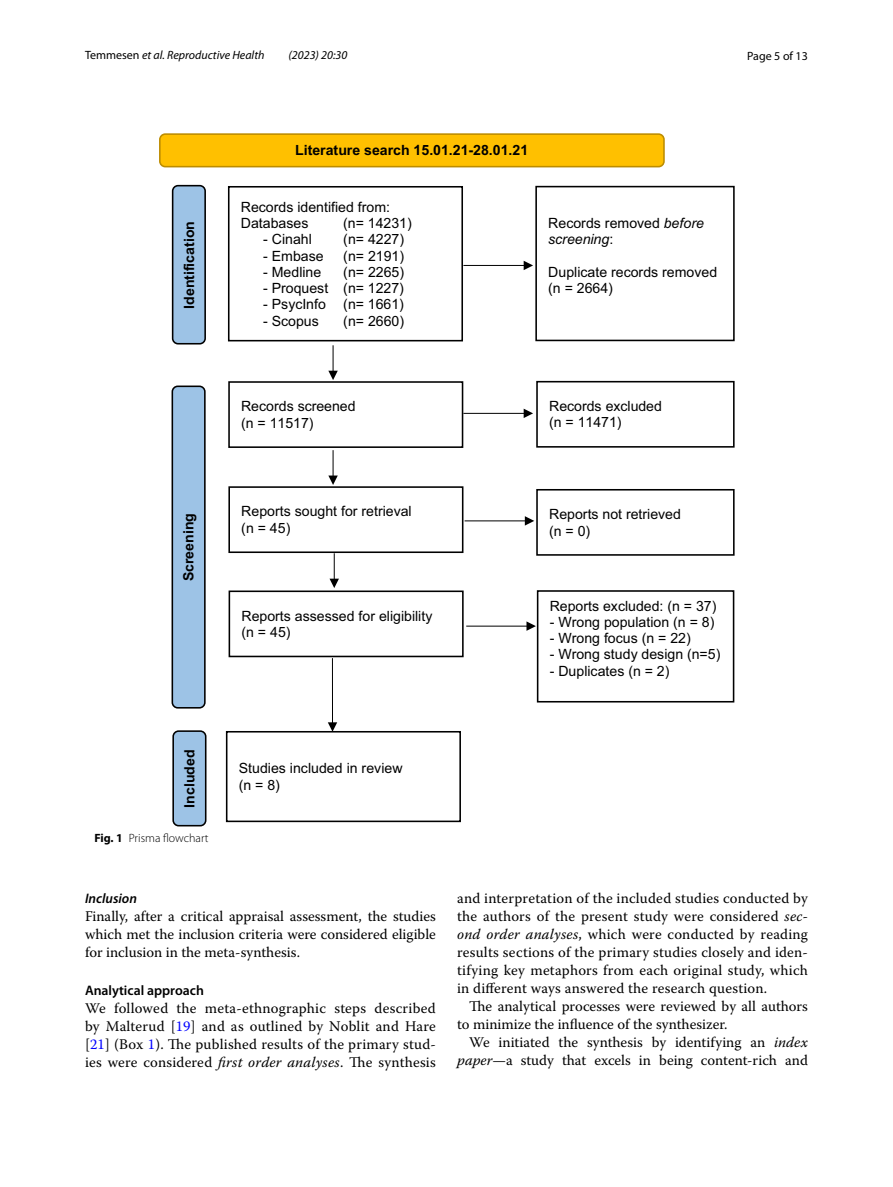
<style>
.page{position:relative;width:893px;height:1187px;background:#fff}
.page>*{position:absolute;margin:0;border:0;box-sizing:border-box;transform-origin:0 0}
.t1{font:14.7px/18px "Warnock Pro";color:#000;text-align:justify}
.t2{font:14.1px/16.4px "Arial";color:#000}
.t3{font:700 14.1px "Arial";color:#000}
.t4{font:600 13.8px "Myriad Pro";color:#000}
.t5{font:italic 600 13.8px "Myriad Pro";color:#000}
.t6{font:italic 12px "Myriad Pro";color:#000}
.t7{font:300 12px "Myriad Pro";color:#000}
.t8{font:12px "Myriad Pro";color:#000}
.s1{font-style:normal}
.s2{font-weight:700}
.s3{font-style:italic}
.s4{color:#00f}
</style>
<div class="page">
<div style="left:228px;top:186px;width:235px;height:155px;border:2px solid #000"></div>
<div style="left:535px;top:186px;width:200px;height:155px;border:2px solid #000"></div>
<div style="left:228px;top:381px;width:235px;height:67px;border:2px solid #000"></div>
<div style="left:536px;top:381px;width:199px;height:66px;border:2px solid #000"></div>
<div style="left:228px;top:486px;width:235px;height:67px;border:2px solid #000"></div>
<div style="left:536px;top:489px;width:199px;height:66px;border:2px solid #000"></div>
<div style="left:229px;top:590px;width:235px;height:67px;border:2px solid #000"></div>
<div style="left:537px;top:590px;width:197px;height:112px;border:2px solid #000"></div>
<div style="left:226px;top:731px;width:235px;height:91px;border:2px solid #000"></div>
<hr style="left:463px;top:265px;width:62px;height:1px;background:#000">
<svg style="left:524px;top:261px;width:9px;height:9px"></svg>
<hr style="left:463px;top:413px;width:62px;height:1px;background:#000">
<svg style="left:524px;top:409px;width:9px;height:9px"></svg>
<hr style="left:465px;top:520px;width:61px;height:1px;background:#000">
<svg style="left:525px;top:516px;width:9px;height:9px"></svg>
<hr style="left:466px;top:625px;width:62px;height:1px;background:#000">
<svg style="left:526px;top:621px;width:10px;height:9px"></svg>
<div style="left:173px;top:186px;width:32px;height:158px;background:#9dc3e6;border-radius:5px"></div>
<div style="left:172px;top:185px;width:34px;height:159px;border:2px solid #000;border-radius:5px"></div>
<div style="left:172px;top:386px;width:33px;height:321px;background:#9dc3e6;border-radius:5px"></div>
<div style="left:172px;top:385px;width:34px;height:323px;border:2px solid #000;border-radius:5px"></div>
<div style="left:173px;top:731px;width:33px;height:94px;background:#9dc3e6;border-radius:5px"></div>
<div style="left:172px;top:730px;width:34px;height:96px;border:2px solid #000;border-radius:5px"></div>
<svg style="left:328px;top:345px;width:10px;height:35px"></svg>
<svg style="left:328px;top:450px;width:10px;height:35px"></svg>
<svg style="left:330px;top:553px;width:9px;height:35px"></svg>
<hr style="left:332px;top:658px;width:1px;height:65px;background:#000">
<svg style="left:328px;top:722px;width:9px;height:9px"></svg>
<div style="left:160px;top:134px;width:504px;height:33px;background:#ffc000;border-radius:5px"></div>
<div style="left:159px;top:133px;width:506px;height:34px;border:2px solid #bc8c00;border-radius:5px"></div>
<p class="t6" style="left:85px;top:48px;width:181px"><span class="s1">Temmesen</span> et al. Reproductive Health</p>
<p class="t6" style="left:289px;top:48px;width:60px">(2023) 20:30</p>
<p class="t8" style="left:747px;top:48px;width:62px">Page 5 of 13</p>
<p class="t3" style="left:180px;top:309px;width:89px;rotate:-90deg">Identification</p>
<p class="t3" style="left:179px;top:581px;width:70px;rotate:-90deg">Screening</p>
<p class="t3" style="left:180px;top:807px;width:60px;rotate:-90deg">Included</p>
<p class="t7" style="left:94px;top:831px;width:116px"><span class="s2">Fig. 1</span> Prisma flowchart</p>
<p class="t3" style="left:295px;top:141px;width:235px">Literature search 15.01.21-28.01.21</p>
<p class="t2" style="left:241px;top:199px;width:151px">Records identified from:<br>Databases</p>
<p class="t2" style="left:343px;top:215px;width:70px">(n= 14231)</p>
<p class="t2" style="left:263px;top:231px;width:50px">- Cinahl</p>
<p class="t2" style="left:343px;top:231px;width:62px">(n= 4227)</p>
<p class="t2" style="left:263px;top:247px;width:62px">- Embase</p>
<p class="t2" style="left:343px;top:247px;width:62px">(n= 2191)</p>
<p class="t2" style="left:263px;top:264px;width:60px">- Medline</p>
<p class="t2" style="left:343px;top:264px;width:62px">(n= 2265)</p>
<p class="t2" style="left:263px;top:280px;width:142px">- Proquest (n= 1227)</p>
<p class="t2" style="left:263px;top:296px;width:142px">- PsycInfo (n= 1661)</p>
<p class="t2" style="left:263px;top:312px;width:57px">- Scopus</p>
<p class="t2" style="left:343px;top:312px;width:62px">(n= 2660)</p>
<p class="t2" style="left:548px;top:215px;width:157px">Records removed <span class="s3">before screening</span>:</p>
<p class="t2" style="left:548px;top:264px;width:170px">Duplicate records removed (n = 2664)</p>
<p class="t2" style="left:241px;top:398px;width:116px">Records screened (n = 11517)</p>
<p class="t2" style="left:549px;top:398px;width:115px">Records excluded (n = 11471)</p>
<p class="t2" style="left:241px;top:503px;width:172px">Reports sought for retrieval (n = 45)</p>
<p class="t2" style="left:549px;top:506px;width:133px">Reports not retrieved (n = 0)</p>
<p class="t2" style="left:241px;top:607px;width:192px">Reports assessed for eligibility (n = 45)</p>
<p class="t2" style="left:239px;top:760px;width:165px">Studies included in review (n = 8)</p>
<p class="t2" style="left:550px;top:597px;width:168px">Reports excluded: (n = 37)</p>
<p class="t2" style="left:550px;top:614px;width:166px">- Wrong population (n = 8)</p>
<p class="t2" style="left:550px;top:630px;width:142px">- Wrong focus (n = 22)</p>
<p class="t2" style="left:550px;top:646px;width:172px">- Wrong study design (n=5)</p>
<p class="t2" style="left:550px;top:662px;width:121px">- Duplicates (n = 2)</p>
<p class="t5" style="left:85px;top:889px;width:54px">Inclusion</p>
<p class="t1" style="left:85px;top:906px;width:352px">Finally, after a critical appraisal assessment, the studies which met the inclusion criteria were considered eligible for inclusion in the meta-synthesis.</p>
<p class="t4" style="left:85px;top:981px;width:120px">Analytical approach</p>
<p class="t1" style="left:85px;top:999px;width:352px">We followed the meta-ethnographic steps described by Malterud [<span class="s4">19</span>] and as outlined by Noblit and Hare [<span class="s4">21</span>] (Box <span class="s4">1</span>). The published results of the primary stud&shy;ies were considered <span class="s3">first order analyses</span>. The synthesis</p>
<p class="t1" style="left:457px;top:888px;width:352px">and interpretation of the included studies conducted by the authors of the present study were considered <span class="s3">sec&shy;ond order analyses</span>, which were conducted by reading results sections of the primary studies closely and iden&shy;tifying key metaphors from each original study, which in different ways answered the research question.</p>
<p class="t1" style="left:457px;top:996px;width:352px;text-indent:12px">The analytical processes were reviewed by all authors to minimize the influence of the synthesizer.</p>
<p class="t1" style="left:457px;top:1032px;width:352px;text-align:right">We initiated the synthesis by identifying an <span class="s3">index paper</span>—a study that excels in being content-rich and</p>
</div>
